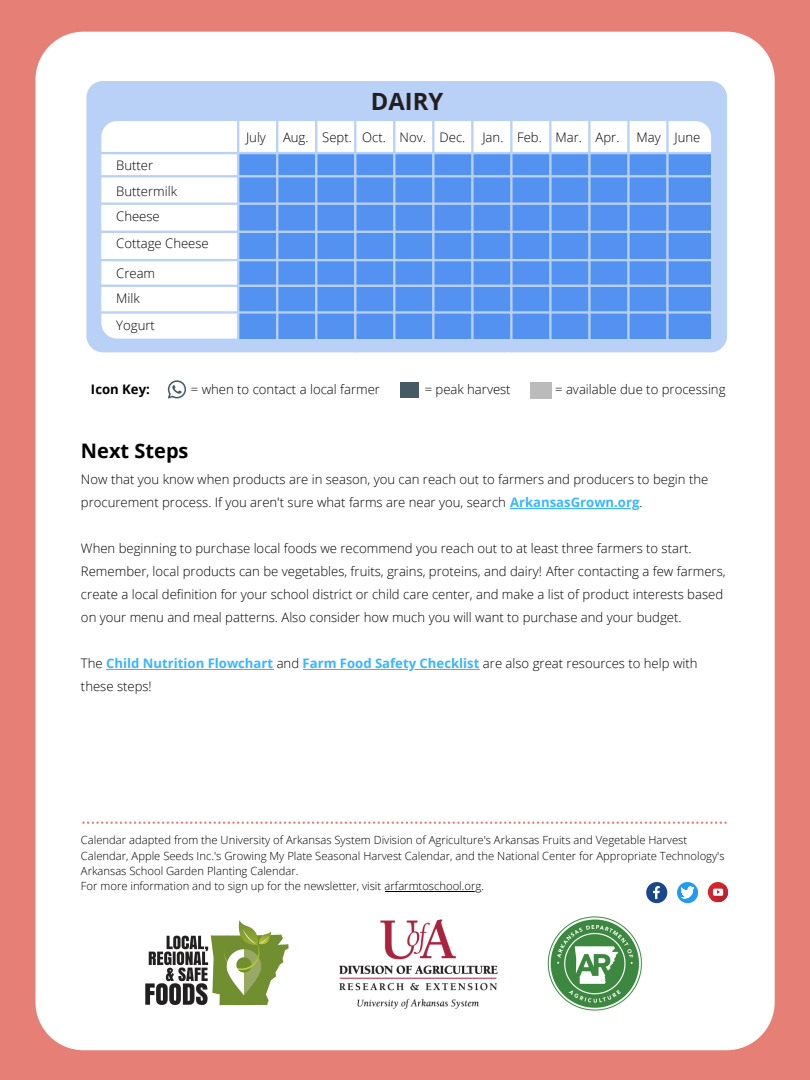
<style>
.page{position:relative;width:810px;height:1080px;background:#fff}
.page>*{position:absolute;margin:0;border:0;box-sizing:border-box;transform-origin:0 0}
.t1{font:700 23.75px "Open Sans";color:#231f20}
.t2{font:700 20px "Open Sans";color:#000}
.t3{font:300 13.12px/23px "Open Sans";color:#000}
.t4{font:700 13.12px "Open Sans";color:#000}
.t5{font:300 11.25px/15.5px "Open Sans";color:#000}
.s1{font-weight:700;color:#38b6ff}
</style>
<div class="page">
<div style="left:0;top:0;width:47px;height:1080px;background:#e67f75"></div>
<div style="left:0;top:1024px;width:810px;height:56px;background:#e67f75"></div>
<div style="left:0;top:0;width:810px;height:62px;background:#e67f75"></div>
<div style="left:758px;top:0;width:52px;height:1050px;background:#e67f75"></div>
<div style="left:35px;top:32px;width:740px;height:1018px;background:#fff;border-radius:48px"></div>
<svg style="left:82px;top:822px;width:645px;height:2px"></svg>
<hr style="left:385px;top:891px;width:96px;height:1px;background:#000">
<svg style="left:646px;top:882px;width:21px;height:21px"></svg>
<div style="left:708px;top:882px;width:20px;height:20px;background:#d42428;border-radius:50%"></div>
<svg style="left:711px;top:885px;width:17px;height:18px"></svg>
<svg style="left:677px;top:882px;width:21px;height:21px"></svg>
<svg style="left:681px;top:887px;width:13px;height:11px"></svg>
<img style="left:340px;top:919px;width:158px;height:90px">
<img style="left:547px;top:916px;width:95px;height:95px">
<img style="left:145px;top:920px;width:144px;height:86px">
<div style="left:86px;top:81px;width:641px;height:271px;background:#b9d1f6;border-radius:17px"></div>
<div style="left:101px;top:121px;width:610px;height:218px;background:#fff;border-radius:16px"></div>
<hr style="left:510px;top:508px;width:129px;height:1px;background:#38b6ff">
<hr style="left:106px;top:669px;width:167px;height:1px;background:#38b6ff">
<hr style="left:303px;top:669px;width:177px;height:1px;background:#38b6ff">
<div style="left:239px;top:154px;width:472px;height:185px;background:#5492f1"></div>
<hr style="left:96px;top:152px;width:614px;height:2px;background:#b9d1f6">
<hr style="left:98px;top:175px;width:614px;height:2px;background:#b9d1f6">
<hr style="left:99px;top:203px;width:614px;height:2px;background:#b9d1f6">
<hr style="left:94px;top:231px;width:626px;height:2px;background:#b9d1f6">
<hr style="left:89px;top:259px;width:628px;height:2px;background:#b9d1f6">
<hr style="left:88px;top:285px;width:629px;height:2px;background:#b9d1f6">
<hr style="left:93px;top:311px;width:623px;height:3px;background:#b9d1f6">
<hr style="left:276px;top:112px;width:2px;height:233px;background:#b9d1f6">
<hr style="left:315px;top:115px;width:2px;height:230px;background:#b9d1f6">
<hr style="left:354px;top:115px;width:2px;height:236px;background:#b9d1f6">
<hr style="left:393px;top:112px;width:2px;height:233px;background:#b9d1f6">
<hr style="left:237px;top:112px;width:2px;height:233px;background:#b9d1f6">
<hr style="left:432px;top:112px;width:2px;height:233px;background:#b9d1f6">
<hr style="left:471px;top:112px;width:3px;height:233px;background:#b9d1f6">
<hr style="left:510px;top:112px;width:3px;height:239px;background:#b9d1f6">
<hr style="left:549px;top:112px;width:3px;height:233px;background:#b9d1f6">
<hr style="left:588px;top:115px;width:3px;height:230px;background:#b9d1f6">
<hr style="left:627px;top:115px;width:3px;height:230px;background:#b9d1f6">
<hr style="left:666px;top:115px;width:3px;height:230px;background:#b9d1f6">
<svg style="left:168px;top:380px;width:18px;height:19px"></svg>
<div style="left:400px;top:382px;width:19px;height:15px;background:#455a64"></div>
<div style="left:530px;top:382px;width:21px;height:17px;background:#bbb"></div>
<h1 class="t1" style="left:371px;top:85px;width:74px">DAIRY</h1>
<p class="t3" style="left:116px;top:153px;width:39px">Butter</p>
<p class="t3" style="left:116px;top:178px;width:62px;line-height:25.3px">Buttermilk<br>Cheese</p>
<p class="t3" style="left:116px;top:232px;width:94px">Cottage Cheese</p>
<p class="t3" style="left:116px;top:261px;width:40px;line-height:24.4px">Cream<br>Milk</p>
<p class="t3" style="left:116px;top:314px;width:40px">Yogurt</p>
<p class="t3" style="left:246px;top:126px;width:21px">July</p>
<p class="t3" style="left:283px;top:126px;width:184px">Aug. Sept. Oct. Nov. Dec.</p>
<p class="t3" style="left:482px;top:126px;width:139px">Jan. Feb. Mar. Apr.</p>
<p class="t3" style="left:637px;top:126px;width:65px">May June</p>
<p class="t4" style="left:91px;top:380px;width:60px">Icon Key:</p>
<p class="t3" style="left:191px;top:378px;width:191px">= when to contact a local farmer</p>
<p class="t3" style="left:425px;top:378px;width:88px">= peak harvest</p>
<p class="t3" style="left:555px;top:378px;width:172px">= available due to processing</p>
<h2 class="t2" style="left:81px;top:437px;width:109px">Next Steps</h2>
<p class="t3" style="left:81px;top:468px;width:629px">Now that you know when products are in season, you can reach out to farmers and producers to begin the procurement process. If you aren't sure what farms are near you, search <span class="s1">ArkansasGrown.org</span>.</p>
<p class="t3" style="left:81px;top:537px;width:646px">When beginning to purchase local foods we recommend you reach out to at least three farmers to start.<br>Remember, local products can be vegetables, fruits, grains, proteins, and dairy! After contacting a few farmers, create a local definition for your school district or child care center, and make a list of product interests based on your menu and meal patterns. Also consider how much you will want to purchase and your budget.</p>
<p class="t3" style="left:81px;top:652px;width:618px;line-height:22.5px">The <span class="s1">Child Nutrition Flowchart</span> and <span class="s1">Farm Food Safety Checklist</span> are also great resources to help with these steps!</p>
<p class="t5" style="left:81px;top:832px;width:645px">Calendar adapted from the University of Arkansas System Division of Agriculture's Arkansas Fruits and Vegetable Harvest Calendar, Apple Seeds Inc.'s Growing My Plate Seasonal Harvest Calendar, and the National Center for Appropriate Technology's Arkansas School Garden Planting Calendar.<br>For more information and to sign up for the newsletter, visit arfarmtoschool.org.</p>
</div>
